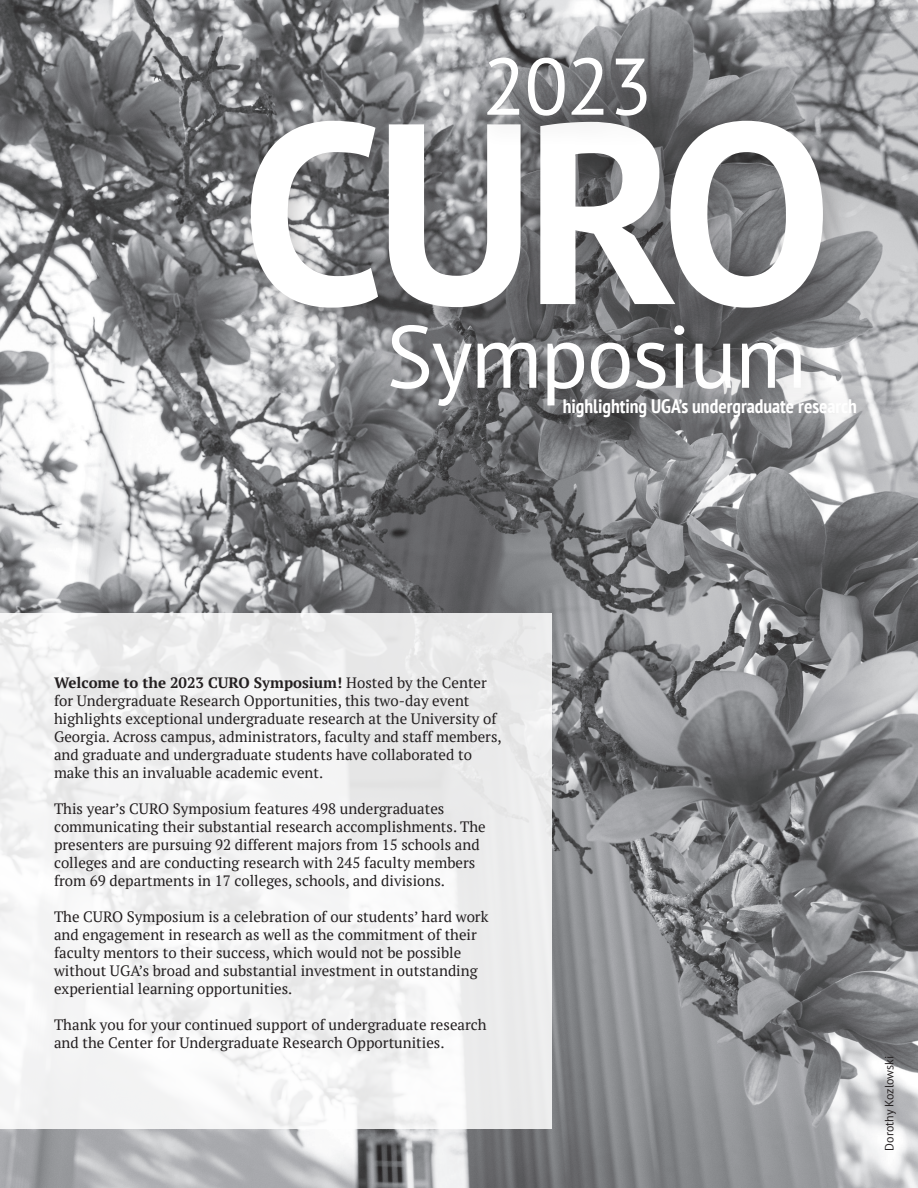
<style>
.page{position:relative;width:918px;height:1188px;background:#fff}
.page>*{position:absolute;margin:0;border:0;box-sizing:border-box;transform-origin:0 0}
.t1{font:700 256.65px "PT Sans";color:#fff}
.t2{font:88.2px "PT Sans";letter-spacing:-.02em;color:#fff}
.t3{font:80.25px "PT Sans";color:#fff}
.t4{font:700 condensed 19.5px "PT Sans";color:#fff}
.t5{font:15px/18px "PT Serif";color:#231f20}
.t6{font:12px "PT Sans";color:#231f20}
.s1{font-weight:700}
</style>
<div class="page">
<img style="left:0;top:0;width:918px;height:1188px">
<div style="left:225px;top:96px;width:632px;height:247px;background:#231f20;opacity:.29"></div>
<div style="left:465px;top:33px;width:215px;height:116px;background:#231f20;opacity:.29"></div>
<div style="left:368px;top:300px;width:468px;height:139px;background:#231f20;opacity:.29"></div>
<div style="left:539px;top:374px;width:350px;height:75px;background:#231f20;opacity:.29"></div>
<div style="left:0;top:614px;width:552px;height:515px;background:linear-gradient(to right,#f5f5f6,#ededed)"></div>
<p class="t3" style="left:482px;top:35px;width:172px">2023</p>
<p class="t1" style="left:241px;top:43px;width:593px">CURO</p>
<p class="t2" style="left:386px;top:300px;width:422px">Symposium</p>
<p class="t4" style="left:563px;top:393px;width:296px">highlighting UGA’s undergraduate research</p>
<p class="t5" style="left:54px;top:674px;width:449px"><span class="s1">Welcome to the 2023 CURO Symposium!</span> Hosted by the Center for Undergraduate Research Opportunities, this two-day event highlights exceptional undergraduate research at the University of Georgia. Across campus, administrators, faculty and staff members, and graduate and undergraduate students have collaborated to make this an invaluable academic event.</p>
<p class="t5" style="left:54px;top:800px;width:433px">This year’s CURO Symposium features 498 undergraduates communicating their substantial research accomplishments. The presenters are pursuing 92 different majors from 15 schools and colleges and are conducting research with 245 faculty members from 69 departments in 17 colleges, schools, and divisions.</p>
<p class="t5" style="left:54px;top:908px;width:436px">The CURO Symposium is a celebration of our students’ hard work and engagement in research as well as the commitment of their faculty mentors to their success, which would not be possible without UGA’s broad and substantial investment in outstanding experiential learning opportunities.</p>
<p class="t5" style="left:54px;top:1016px;width:434px">Thank you for your continued support of undergraduate research and the Center for Undergraduate Research Opportunities.</p>
<p class="t6" style="left:881px;top:1150px;width:96px;rotate:-90deg">Dorothy Kozlowski</p>
</div>
